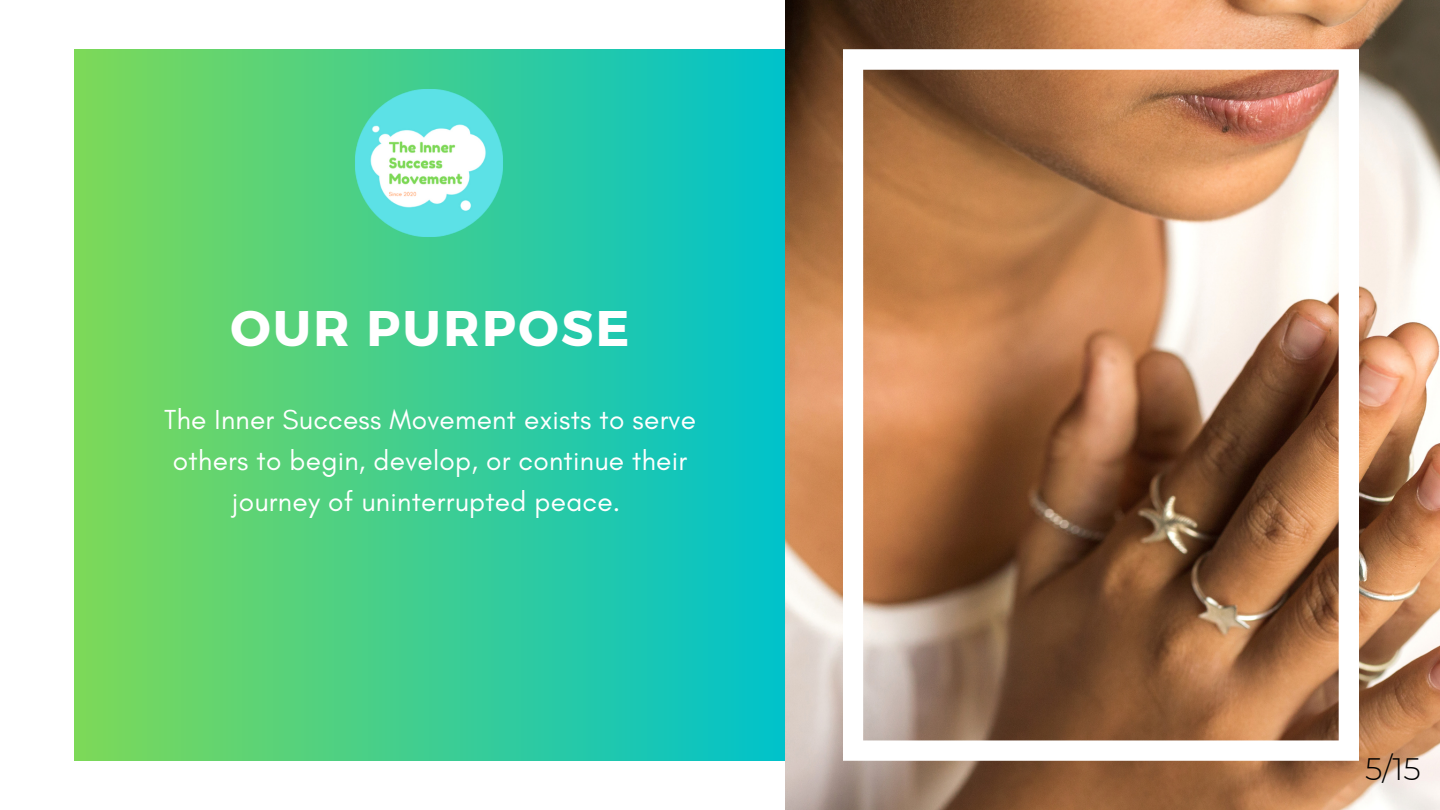
<style>
.page{position:relative;width:1440px;height:810px;background:#fff}
.page>*{position:absolute;margin:0;border:0;box-sizing:border-box;transform-origin:0 0}
.t1{font:700 50px "Montserrat";letter-spacing:.05em;color:#fff}
.t2{font:300 31px "Montserrat";color:#000}
.t3{font:28px/41.2px "Glacial Indifference";letter-spacing:.01em;color:#fff;text-align:center}
</style>
<div class="page">
<div style="left:74px;top:49px;width:712px;height:712px;background:linear-gradient(to right,#7dd958,#00c2cb)"></div>
<img style="left:786px;top:0;width:654px;height:810px">
<svg style="left:843px;top:49px;width:516px;height:712px"></svg>
<img style="left:352px;top:81px;width:156px;height:161px">
<h1 class="t1" style="left:231px;top:296px;width:401px">OUR PURPOSE</h1>
<p class="t3" style="left:164px;top:399px;width:534px">The Inner Success Movement exists to serve others to begin, develop, or continue their journey of uninterrupted peace.</p>
<p class="t2" style="left:1365px;top:750px;width:57px">5/15</p>
</div>
